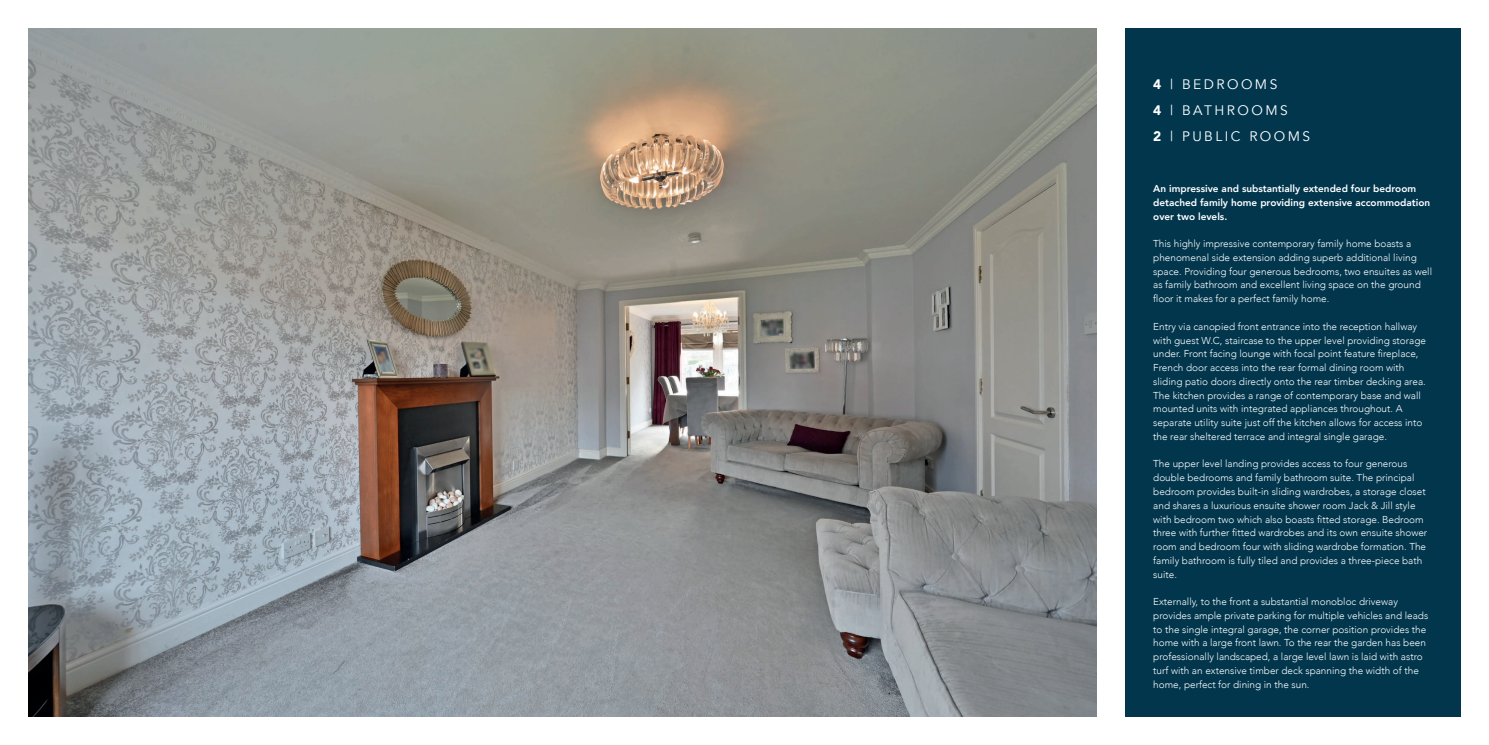
<style>
.page{position:relative;width:1489px;height:745px;background:#fff}
.page>*{position:absolute;margin:0;border:0;box-sizing:border-box;transform-origin:0 0}
.t1{font:13.75px "Avenir";letter-spacing:.18em;color:#fff}
.t2{font:300 10px/13.8px "Avenir";color:#fff}
.t3{font:800 10px/13.8px "Avenir";color:#fff}
.s1{font-weight:900}
</style>
<div class="page">
<div style="left:28px;top:28px;width:1432px;height:688px;background:#01364d"></div>
<div style="left:1096px;top:0;width:28px;height:744px;background:#fff"></div>
<img style="left:28px;top:28px;width:1068px;height:688px">
<p class="t1" style="left:1153px;top:75px;width:126px"><span class="s1">4</span> | BEDROOMS</p>
<p class="t1" style="left:1153px;top:102px;width:136px"><span class="s1">4</span> | BATHROOMS</p>
<p class="t1" style="left:1153px;top:128px;width:158px"><span class="s1">2</span> | PUBLIC ROOMS</p>
<p class="t3" style="left:1153px;top:182px;width:278px">An impressive and substantially extended four bedroom detached family home providing extensive accommodation over two levels.</p>
<p class="t2" style="left:1153px;top:237px;width:280px">This highly impressive contemporary family home boasts a phenomenal side extension adding superb additional living space. Providing four generous bedrooms, two ensuites as well as family bathroom and excellent living space on the ground floor it makes for a perfect family home.</p>
<p class="t2" style="left:1153px;top:319px;width:274px">Entry via canopied front entrance into the reception hallway with guest W.C, staircase to the upper level providing storage under. Front facing lounge with focal point feature fireplace, French door access into the rear formal dining room with sliding patio doors directly onto the rear timber decking area.<br>The kitchen provides a range of contemporary base and wall mounted units with integrated appliances throughout. A separate utility suite just off the kitchen allows for access into the rear sheltered terrace and integral single garage.</p>
<p class="t2" style="left:1153px;top:457px;width:275px">The upper level landing provides access to four generous double bedrooms and family bathroom suite. The principal bedroom provides built-in sliding wardrobes, a storage closet and shares a luxurious ensuite shower room Jack &amp; Jill style with bedroom two which also boasts fitted storage. Bedroom three with further fitted wardrobes and its own ensuite shower room and bedroom four with sliding wardrobe formation. The family bathroom is fully tiled and provides a three-piece bath suite.</p>
<p class="t2" style="left:1153px;top:594px;width:276px">Externally, to the front a substantial monobloc driveway provides ample private parking for multiple vehicles and leads to the single integral garage, the corner position provides the home with a large front lawn. To the rear the garden has been professionally landscaped, a large level lawn is laid with astro turf with an extensive timber deck spanning the width of the home, perfect for dining in the sun.</p>
</div>
